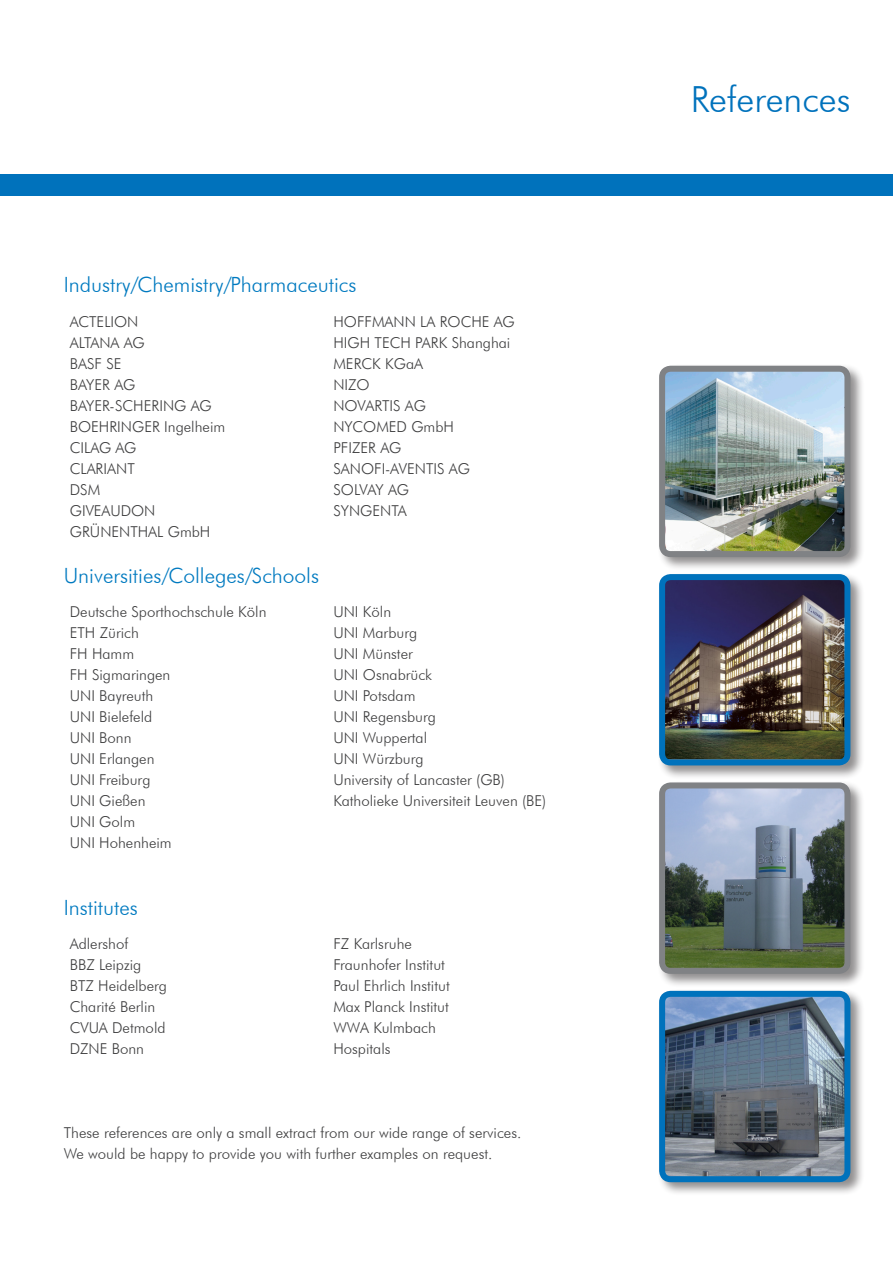
<style>
.page{position:relative;width:893px;height:1263px;background:#fff}
.page>*{position:absolute;margin:0;border:0;box-sizing:border-box;transform-origin:0 0}
.t1{font:300 36px "Futura BT";color:#0072bc}
.t2{font:300 21px "Futura BT";color:#007ac0}
.t3{font:300 15px "Futura BT";color:#3e3e3f}
.t4{font:300 15px "Futura BT";letter-spacing:-.02em;color:#3e3e3f}
</style>
<div class="page">
<div style="left:0;top:174px;width:893px;height:22px;background:#0072bc"></div>
<div style="left:657px;top:572px;width:208px;height:208px;background:#231f20;opacity:.5"></div>
<img style="left:666px;top:581px;width:177px;height:177px">
<div style="left:659px;top:574px;width:191px;height:191px;border:6px solid #0072bc;border-radius:9px"></div>
<div style="left:657px;top:363px;width:208px;height:208px;background:#231f20;opacity:.5"></div>
<img style="left:666px;top:373px;width:177px;height:177px">
<div style="left:659px;top:366px;width:191px;height:191px;border:6px solid #808285;border-radius:9px"></div>
<div style="left:657px;top:988px;width:208px;height:208px;background:#231f20;opacity:.5"></div>
<img style="left:666px;top:998px;width:177px;height:177px">
<div style="left:659px;top:991px;width:191px;height:191px;border:6px solid #0072bc;border-radius:9px"></div>
<div style="left:657px;top:780px;width:208px;height:208px;background:#231f20;opacity:.5"></div>
<img style="left:666px;top:789px;width:177px;height:178px">
<div style="left:659px;top:782px;width:191px;height:192px;border:6px solid #808285;border-radius:9px"></div>
<p class="t2" style="left:64px;top:272px;width:294px">Industry/Chemistry/Pharmaceutics</p>
<p class="t3" style="left:70px;top:312px;width:70px">ACTELION</p>
<p class="t3" style="left:70px;top:333px;width:77px">ALTANA AG</p>
<p class="t3" style="left:70px;top:354px;width:53px">BASF SE</p>
<p class="t3" style="left:70px;top:375px;width:67px">BAYER AG</p>
<p class="t3" style="left:70px;top:396px;width:143px">BAYER-SCHERING AG</p>
<p class="t3" style="left:70px;top:417px;width:157px">BOEHRINGER Ingelheim</p>
<p class="t3" style="left:70px;top:438px;width:68px">CILAG AG</p>
<p class="t3" style="left:70px;top:459px;width:67px">CLARIANT</p>
<p class="t3" style="left:70px;top:480px;width:32px">DSM</p>
<p class="t3" style="left:70px;top:501px;width:87px">GIVEAUDON</p>
<p class="t3" style="left:70px;top:522px;width:142px">GRÜNENTHAL GmbH</p>
<p class="t3" style="left:333px;top:312px;width:183px">HOFFMANN LA ROCHE AG</p>
<p class="t3" style="left:333px;top:333px;width:178px">HIGH TECH PARK Shanghai</p>
<p class="t3" style="left:333px;top:354px;width:91px">MERCK KGaA</p>
<p class="t3" style="left:333px;top:375px;width:38px">NIZO</p>
<p class="t3" style="left:333px;top:396px;width:94px">NOVARTIS AG</p>
<p class="t3" style="left:333px;top:417px;width:122px">NYCOMED GmbH</p>
<p class="t3" style="left:333px;top:438px;width:69px">PFIZER AG</p>
<p class="t3" style="left:333px;top:459px;width:138px">SANOFI-AVENTIS AG</p>
<p class="t4" style="left:333px;top:480px;width:77px">SOLVAY AG</p>
<p class="t3" style="left:333px;top:501px;width:75px">SYNGENTA</p>
<p class="t2" style="left:64px;top:563px;width:257px">Universities/Colleges/Schools</p>
<p class="t3" style="left:70px;top:602px;width:198px">Deutsche Sporthochschule Köln</p>
<p class="t3" style="left:70px;top:623px;width:71px">ETH Zürich</p>
<p class="t3" style="left:70px;top:644px;width:66px">FH Hamm</p>
<p class="t3" style="left:70px;top:665px;width:102px">FH Sigmaringen</p>
<p class="t3" style="left:70px;top:686px;width:85px">UNI Bayreuth</p>
<p class="t3" style="left:70px;top:707px;width:84px">UNI Bielefeld</p>
<p class="t3" style="left:70px;top:728px;width:63px">UNI Bonn</p>
<p class="t3" style="left:70px;top:749px;width:86px">UNI Erlangen</p>
<p class="t3" style="left:70px;top:770px;width:82px">UNI Freiburg</p>
<p class="t3" style="left:70px;top:791px;width:77px">UNI Gießen</p>
<p class="t3" style="left:70px;top:812px;width:67px">UNI Golm</p>
<p class="t3" style="left:70px;top:833px;width:103px">UNI Hohenheim</p>
<p class="t3" style="left:333px;top:602px;width:59px">UNI Köln</p>
<p class="t3" style="left:333px;top:623px;width:85px">UNI Marburg</p>
<p class="t3" style="left:333px;top:644px;width:81px">UNI Münster</p>
<p class="t3" style="left:333px;top:665px;width:100px">UNI Osnabrück</p>
<p class="t3" style="left:333px;top:686px;width:84px">UNI Potsdam</p>
<p class="t3" style="left:333px;top:707px;width:104px">UNI Regensburg</p>
<p class="t3" style="left:333px;top:728px;width:95px">UNI Wuppertal</p>
<p class="t3" style="left:333px;top:749px;width:92px">UNI Würzburg</p>
<p class="t3" style="left:333px;top:770px;width:173px">University of Lancaster (GB)</p>
<p class="t3" style="left:333px;top:791px;width:214px">Katholieke Universiteit Leuven (BE)</p>
<p class="t2" style="left:64px;top:895px;width:76px">Institutes</p>
<p class="t3" style="left:70px;top:935px;width:60px">Adlershof</p>
<p class="t3" style="left:70px;top:956px;width:73px">BBZ Leipzig</p>
<p class="t3" style="left:70px;top:977px;width:99px">BTZ Heidelberg</p>
<p class="t3" style="left:70px;top:998px;width:87px">Charité Berlin</p>
<p class="t3" style="left:70px;top:1019px;width:97px">CVUA Detmold</p>
<p class="t3" style="left:70px;top:1040px;width:76px">DZNE Bonn</p>
<p class="t3" style="left:333px;top:935px;width:80px">FZ Karlsruhe</p>
<p class="t3" style="left:333px;top:956px;width:113px">Fraunhofer Institut</p>
<p class="t3" style="left:333px;top:977px;width:118px">Paul Ehrlich Institut</p>
<p class="t3" style="left:333px;top:998px;width:117px">Max Planck Institut</p>
<p class="t3" style="left:333px;top:1019px;width:104px">WWA Kulmbach</p>
<p class="t3" style="left:333px;top:1040px;width:59px">Hospitals</p>
<p class="t3" style="left:64px;top:1124px;width:459px">These references are only a small extract from our wide range of services.</p>
<p class="t3" style="left:64px;top:1145px;width:430px">We would be happy to provide you with further examples on request.</p>
<p class="t1" style="left:691px;top:78px;width:161px">References</p>
</div>
